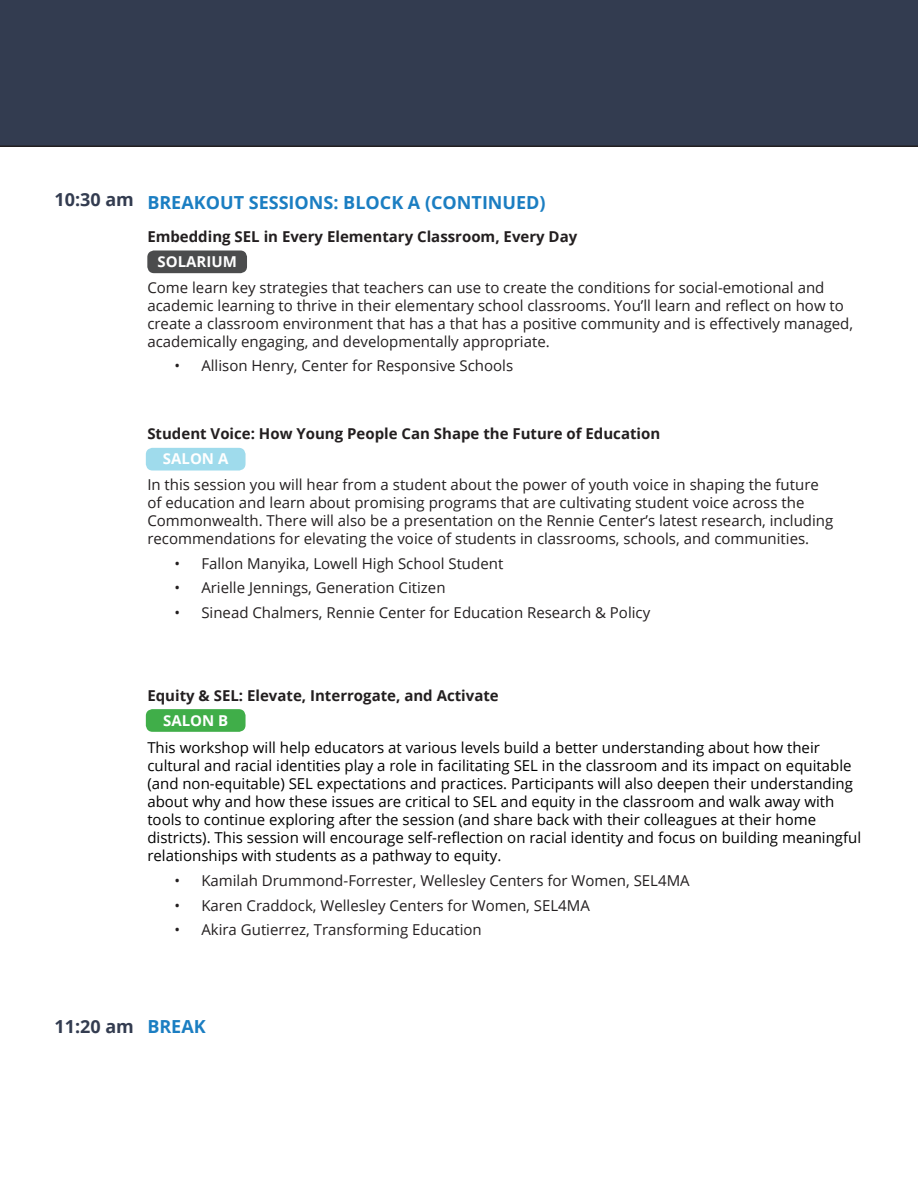
<style>
.page{position:relative;width:918px;height:1188px;background:#fff}
.page>*{position:absolute;margin:0;border:0;box-sizing:border-box;transform-origin:0 0}
.t1{font:700 18px "Open Sans";color:#1b7ec2}
.t2{font:700 18px "Open Sans";color:#333c50}
.t3{font:15px/18px "Open Sans";color:#231f20}
.t4{font:15px/18px "Open Sans";color:#000}
.t5{font:700 15px "Open Sans";color:#231f20}
.t6{font:700 15px "Open Sans";color:#fff}
</style>
<div class="page">
<div style="left:0;top:0;width:918px;height:147px;background:#333c50"></div>
<div style="left:147px;top:251px;width:100px;height:22px;background:#4b4c4d;border-radius:7px"></div>
<div style="left:146px;top:448px;width:100px;height:23px;background:#9fdbec;border-radius:7px"></div>
<div style="left:146px;top:709px;width:100px;height:23px;background:#40ae49;border-radius:7px"></div>
<p class="t2" style="left:54px;top:187px;width:81px">10:30 am</p>
<p class="t1" style="left:147px;top:189px;width:400px">BREAKOUT SESSIONS: BLOCK A (CONTINUED)</p>
<p class="t5" style="left:147px;top:226px;width:432px">Embedding SEL in Every Elementary Classroom, Every Day</p>
<p class="t3" style="left:147px;top:278px;width:707px">Come learn key strategies that teachers can use to create the conditions for social-emotional and academic learning to thrive in their elementary school classrooms. You’ll learn and reflect on how to create a classroom environment that has a that has a positive community and is effectively managed, academically engaging, and developmentally appropriate.</p>
<p class="t3" style="left:174px;top:357px;width:340px">• Allison Henry, Center for Responsive Schools</p>
<p class="t6" style="left:158px;top:251px;width:81px">SOLARIUM</p>
<p class="t5" style="left:147px;top:423px;width:514px">Student Voice: How Young People Can Shape the Future of Education</p>
<p class="t3" style="left:147px;top:475px;width:688px">In this session you will hear from a student about the power of youth voice in shaping the future of education and learn about promising programs that are cultivating student voice across the Commonwealth. There will also be a presentation on the Rennie Center’s latest research, including recommendations for elevating the voice of students in classrooms, schools, and communities.</p>
<p class="t3" style="left:174px;top:554px;width:330px">• Fallon Manyika, Lowell High School Student</p>
<p class="t3" style="left:174px;top:579px;width:273px">• Arielle Jennings, Generation Citizen</p>
<p class="t3" style="left:174px;top:603px;width:477px">• Sinead Chalmers, Rennie Center for Education Research &amp; Policy</p>
<p class="t6" style="left:163px;top:448px;width:67px">SALON A</p>
<p class="t5" style="left:147px;top:685px;width:353px">Equity &amp; SEL: Elevate, Interrogate, and Activate</p>
<p class="t4" style="left:147px;top:738px;width:715px">This workshop will help educators at various levels build a better understanding about how their cultural and racial identities play a role in facilitating SEL in the classroom and its impact on equitable (and non-equitable) SEL expectations and practices. Participants will also deepen their understanding about why and how these issues are critical to SEL and equity in the classroom and walk away with tools to continue exploring after the session (and share back with their colleagues at their home districts). This session will encourage self-reflection on racial identity and focus on building meaningful relationships with students as a pathway to equity.</p>
<p class="t3" style="left:174px;top:871px;width:517px">• Kamilah Drummond-Forrester, Wellesley Centers for Women, SEL4MA</p>
<p class="t3" style="left:174px;top:896px;width:417px">• Karen Craddock, Wellesley Centers for Women, SEL4MA</p>
<p class="t3" style="left:174px;top:921px;width:309px">• Akira Gutierrez, Transforming Education</p>
<p class="t6" style="left:163px;top:709px;width:67px">SALON B</p>
<p class="t2" style="left:54px;top:1013px;width:81px">11:20 am</p>
<p class="t1" style="left:147px;top:1014px;width:60px">BREAK</p>
</div>
